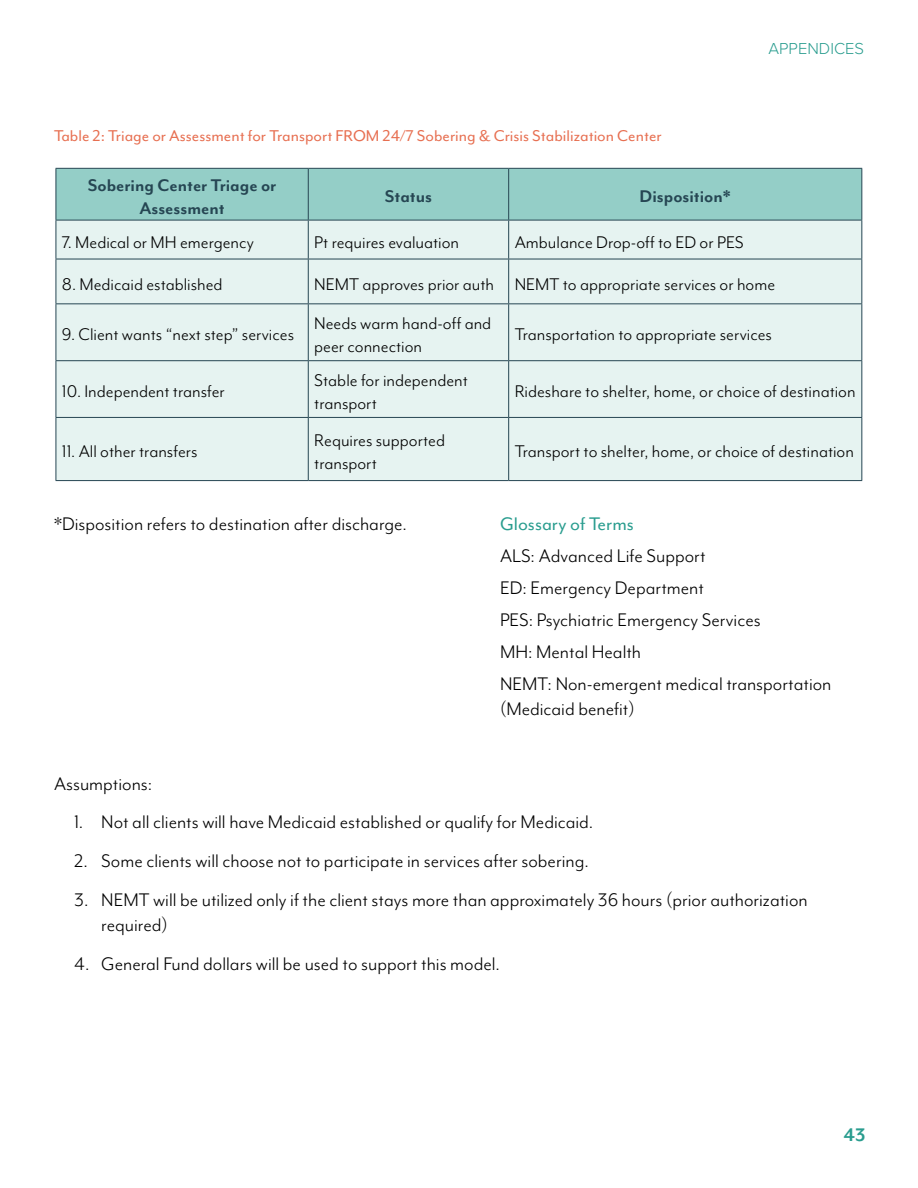
<style>
.page{position:relative;width:918px;height:1188px;background:#fff}
.page>*{position:absolute;margin:0;border:0;box-sizing:border-box;transform-origin:0 0}
.t1{font:21px/32px "Mr Eaves Mod OT";color:#000}
.t2{font:21px "Mr Eaves Mod OT";color:#2a9d8f}
.t3{font:700 21px "Mr Eaves Mod OT";color:#2a9d8f}
.t4{font:19.5px/23.4px "Mr Eaves Mod OT";color:#000}
.t5{font:700 19.5px/23.4px "Mr Eaves Mod OT";color:#264653;text-align:center}
.t6{font:18px "Mr Eaves Mod OT";color:#e76f51}
.t7{font:300 16.5px "Proxima Nova";color:#2a9d8f}
</style>
<div class="page">
<div style="left:57px;top:169px;width:804px;height:51px;background:#94cec7"></div>
<div style="left:57px;top:221px;width:804px;height:259px;background:#e6f3f1"></div>
<hr style="left:56px;top:220px;width:1px;height:39px;background:#264653">
<hr style="left:308px;top:220px;width:1px;height:39px;background:#264653">
<hr style="left:508px;top:220px;width:1px;height:39px;background:#264653">
<hr style="left:861px;top:220px;width:1px;height:39px;background:#264653">
<hr style="left:56px;top:259px;width:252px;height:1px;background:#264653">
<hr style="left:56px;top:259px;width:1px;height:44px;background:#264653">
<hr style="left:308px;top:259px;width:201px;height:1px;background:#264653">
<hr style="left:308px;top:259px;width:1px;height:44px;background:#264653">
<hr style="left:509px;top:259px;width:353px;height:1px;background:#264653">
<hr style="left:508px;top:259px;width:1px;height:44px;background:#264653">
<hr style="left:861px;top:259px;width:1px;height:44px;background:#264653">
<hr style="left:56px;top:303px;width:252px;height:1px;background:#264653">
<hr style="left:56px;top:304px;width:1px;height:56px;background:#264653">
<hr style="left:308px;top:303px;width:201px;height:1px;background:#264653">
<hr style="left:308px;top:304px;width:1px;height:56px;background:#264653">
<hr style="left:509px;top:303px;width:353px;height:1px;background:#264653">
<hr style="left:508px;top:304px;width:1px;height:56px;background:#264653">
<hr style="left:861px;top:304px;width:1px;height:56px;background:#264653">
<hr style="left:56px;top:360px;width:252px;height:1px;background:#264653">
<hr style="left:56px;top:361px;width:1px;height:56px;background:#264653">
<hr style="left:308px;top:360px;width:201px;height:1px;background:#264653">
<hr style="left:308px;top:361px;width:1px;height:56px;background:#264653">
<hr style="left:509px;top:360px;width:353px;height:1px;background:#264653">
<hr style="left:508px;top:361px;width:1px;height:56px;background:#264653">
<hr style="left:861px;top:361px;width:1px;height:56px;background:#264653">
<hr style="left:56px;top:417px;width:252px;height:1px;background:#264653">
<hr style="left:56px;top:418px;width:1px;height:62px;background:#264653">
<hr style="left:308px;top:417px;width:201px;height:1px;background:#264653">
<hr style="left:308px;top:418px;width:1px;height:62px;background:#264653">
<hr style="left:509px;top:417px;width:353px;height:1px;background:#264653">
<hr style="left:508px;top:418px;width:1px;height:62px;background:#264653">
<hr style="left:861px;top:418px;width:1px;height:62px;background:#264653">
<hr style="left:56px;top:480px;width:252px;height:1px;background:#264653">
<hr style="left:308px;top:480px;width:201px;height:1px;background:#264653">
<hr style="left:509px;top:480px;width:353px;height:1px;background:#264653">
<hr style="left:56px;top:168px;width:252px;height:1px;background:#264653">
<hr style="left:56px;top:169px;width:1px;height:51px;background:#264653">
<hr style="left:308px;top:168px;width:201px;height:1px;background:#264653">
<hr style="left:308px;top:169px;width:1px;height:51px;background:#264653">
<hr style="left:509px;top:168px;width:353px;height:1px;background:#264653">
<hr style="left:508px;top:169px;width:1px;height:51px;background:#264653">
<hr style="left:861px;top:169px;width:1px;height:51px;background:#264653">
<hr style="left:56px;top:220px;width:252px;height:1px;background:#264653">
<hr style="left:308px;top:220px;width:201px;height:1px;background:#264653">
<hr style="left:509px;top:220px;width:353px;height:1px;background:#264653">
<p class="t7" style="left:769px;top:36px;width:97px">APPENDICES</p>
<p class="t6" style="left:54px;top:126px;width:609px">Table 2: Triage or Assessment for Transport FROM 24/7 Sobering &amp; Crisis Stabilization Center</p>
<p class="t5" style="left:88px;top:173px;width:190px">Sobering Center Triage or<br>Assessment</p>
<p class="t5" style="left:385px;top:185px;width:49px">Status</p>
<p class="t5" style="left:640px;top:185px;width:93px">Disposition*</p>
<p class="t4" style="left:62px;top:230px;width:193px">7. Medical or MH emergency</p>
<p class="t4" style="left:314px;top:230px;width:146px">Pt requires evaluation</p>
<p class="t4" style="left:515px;top:230px;width:231px">Ambulance Drop-off to ED or PES</p>
<p class="t4" style="left:62px;top:272px;width:162px">8. Medicaid established</p>
<p class="t4" style="left:314px;top:272px;width:462px">NEMT approves prior auth NEMT to appropriate services or home</p>
<p class="t4" style="left:62px;top:323px;width:234px">9. Client wants “next step” services</p>
<p class="t4" style="left:314px;top:311px;width:179px">Needs warm hand-off and peer connection</p>
<p class="t4" style="left:515px;top:323px;width:259px">Transportation to appropriate services</p>
<p class="t4" style="left:62px;top:380px;width:164px">10. Independent transfer</p>
<p class="t4" style="left:314px;top:368px;width:155px">Stable for independent transport</p>
<p class="t4" style="left:515px;top:380px;width:342px">Rideshare to shelter, home, or choice of destination</p>
<p class="t4" style="left:62px;top:440px;width:137px">11. All other transfers</p>
<p class="t4" style="left:314px;top:428px;width:132px">Requires supported transport</p>
<p class="t4" style="left:515px;top:440px;width:341px">Transport to shelter, home, or choice of destination</p>
<p class="t1" style="left:54px;top:507px;width:355px">*Disposition refers to destination after discharge.</p>
<p class="t2" style="left:500px;top:512px;width:135px">Glossary of Terms</p>
<p class="t1" style="left:500px;top:539px;width:333px">ALS: Advanced Life Support<br>ED: Emergency Department<br>PES: Psychiatric Emergency Services<br>MH: Mental Health<br>NEMT: Non-emergent medical transportation</p>
<p class="t1" style="left:500px;top:692px;width:136px">(Medicaid benefit)</p>
<p class="t1" style="left:54px;top:767px;width:100px">Assumptions:</p>
<p class="t1" style="left:74px;top:806px;width:521px">1. Not all clients will have Medicaid established or qualify for Medicaid.</p>
<p class="t1" style="left:74px;top:845px;width:516px">2. Some clients will choose not to participate in services after sobering.</p>
<p class="t1" style="left:101px;top:887px;width:708px;line-height:25.2px;text-indent:-27px">3. NEMT will be utilized only if the client stays more than approximately 36 hours (prior authorization required)</p>
<p class="t1" style="left:74px;top:947px;width:427px">4. General Fund dollars will be used to support this model.</p>
<p class="t3" style="left:843px;top:1123px;width:24px">43</p>
</div>
